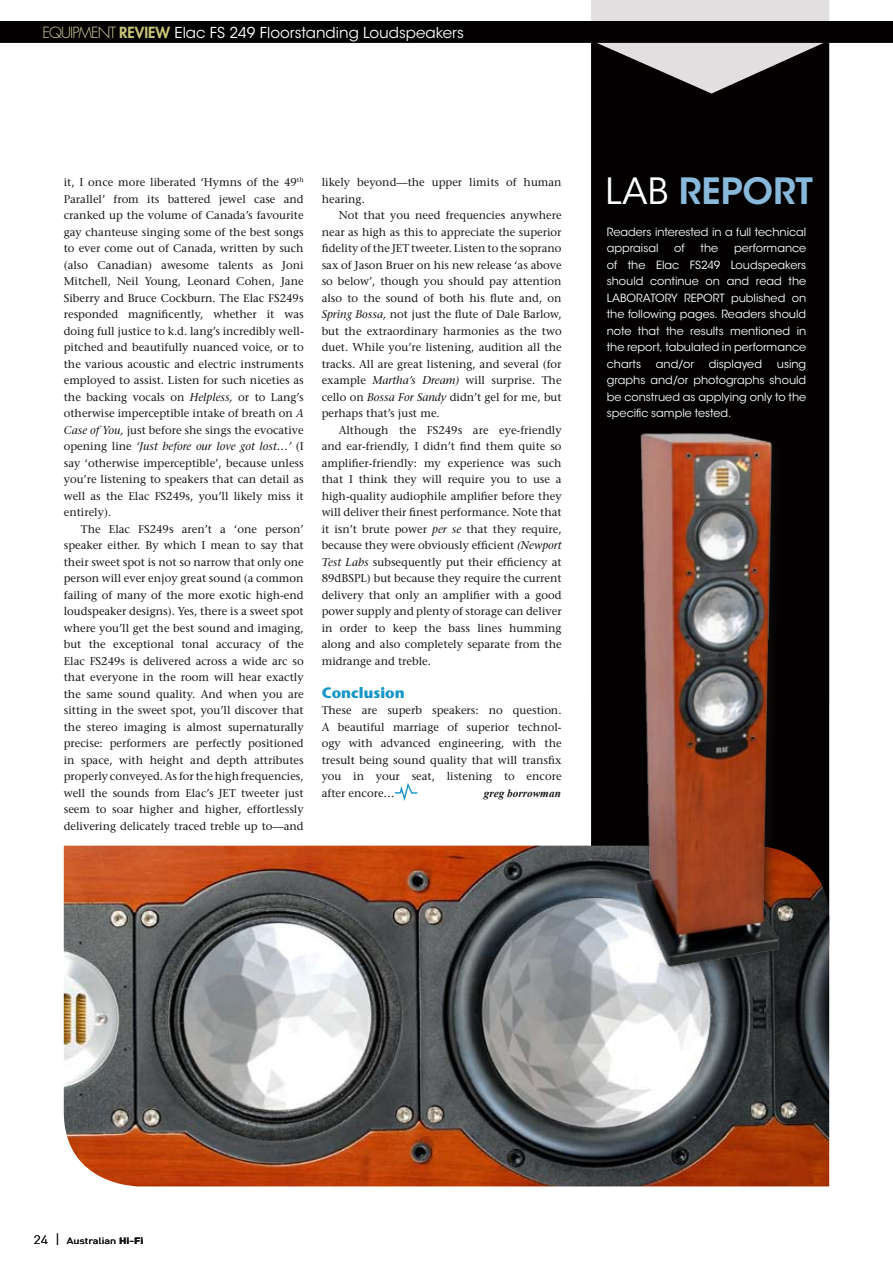
<style>
.page{position:relative;width:893px;height:1263px;background:#fff}
.page>*{position:absolute;margin:0;border:0;box-sizing:border-box;transform-origin:0 0}
.t1{font:600 36px "ITC Avant Garde Std";color:#88b9db}
.t2{font:15px "ITC Avant Garde Std";color:#fff}
.t3{font:700 15px "Stone Sans Std";color:#1596c7}
.t4{font:500 11.25px/16.5px "Stone Serif Std";color:#171715;text-align:justify}
.t5{font:11.25px/16.5px "ITC Avant Garde Std";color:#fff;text-align:justify}
.t6{font:italic 700 11.25px "Times New Roman";color:#171715}
.t7{font:9px "DIN Pro";color:#171715;scale:1.2 1}
.s1{font-family:"Futura Std";font-weight:300;color:#dcd9a8}
.s2{font-family:"Futura Std";font-weight:800;color:#c8c579}
.s3{font-style:italic}
.s4{font-weight:400;color:#fff}
.s5{font-weight:300;font-size:12px}
.s6{font-size:13.5px}
.s7{font-weight:700}
</style>
<div class="page">
<div style="left:591px;top:0;width:238px;height:21px;background:#e1dfdf"></div>
<div style="left:0;top:21px;width:893px;height:22px;background:#171715"></div>
<div style="left:0;top:21px;width:893px;height:21px;background:#020000"></div>
<svg style="left:394px;top:783px;width:24px;height:18px"></svg>
<svg style="left:591px;top:42px;width:238px;height:804px;background:#0d0c0b"></svg>
<img style="left:64px;top:846px;width:765px;height:340px">
<img style="left:616px;top:429px;width:186px;height:545px">
<h2 class="t2" style="left:43px;top:24px;width:423px"><span class="s1">EQUIPMENT</span> <span class="s2">REVIEW</span> Elac FS 249 Floorstanding Loudspeakers</h2>
<p class="t4" style="left:64px;top:174px;width:241px">it, I once more liberated ‘Hymns of the 49<sup>th </sup>Parallel’ from its battered jewel case and cranked up the volume of Canada’s favourite gay chanteuse singing some of the best songs to ever come out of Canada, written by such (also Canadian) awesome talents as Joni Mitchell, Neil Young, Leonard Cohen, Jane Siberry and Bruce Cockburn. The Elac FS249s responded magnificently, whether it was doing full justice to k.d. lang’s incredibly well&shy;pitched and beautifully nuanced voice, or to the various acoustic and electric instruments employed to assist. Listen for such niceties as the backing vocals on <span class="s3">Helpless,</span> or to Lang’s otherwise imperceptible intake of breath on <span class="s3">A Case of You,</span> just before she sings the evocative opening line <span class="s3">‘Just before our love got lost…’</span> (I say ‘otherwise imperceptible’, because unless you’re listening to speakers that can detail as well as the Elac FS249s, you’ll likely miss it entirely).</p>
<p class="t4" style="left:64px;top:520px;width:241px;text-indent:17px">The Elac FS249s aren’t a ‘one person’ speaker either. By which I mean to say that their sweet spot is not so narrow that only one person will ever enjoy great sound (a common failing of many of the more exotic high-end loudspeaker designs). Yes, there is a sweet spot where you’ll get the best sound and imaging, but the exceptional tonal accuracy of the Elac FS249s is delivered across a wide arc so that everyone in the room will hear exactly the same sound quality. And when you are sitting in the sweet spot, you’ll discover that the stereo imaging is almost supernaturally precise: performers are perfectly positioned in space, with height and depth attributes properly conveyed. As for the high frequencies, well the sounds from Elac’s JET tweeter just seem to soar higher and higher, effortlessly delivering delicately traced treble up to—and</p>
<p class="t4" style="left:322px;top:174px;width:241px">likely beyond—the upper limits of human hearing.</p>
<p class="t4" style="left:322px;top:207px;width:241px;text-indent:17px">Not that you need frequencies anywhere near as high as this to appreciate the superior fidelity of the JET tweeter. Listen to the soprano sax of Jason Bruer on his new release ‘as above so below’, though you should pay attention also to the sound of both his flute and, on <span class="s3">Spring Bossa,</span> not just the flute of Dale Barlow, but the extraordinary harmonies as the two duet. While you’re listening, audition all the tracks. All are great listening, and several (for example <span class="s3">Martha’s Dream)</span> will surprise. The cello on <span class="s3">Bossa For Sandy</span> didn’t gel for me, but perhaps that’s just me.</p>
<p class="t4" style="left:322px;top:421px;width:241px;text-indent:17px">Although the FS249s are eye-friendly and ear-friendly, I didn’t find them quite so amplifier-friendly: my experience was such that I think they will require you to use a high-quality audiophile amplifier before they will deliver their finest performance. Note that it isn’t brute power <span class="s3">per se</span> that they require, because they were obviously efficient <span class="s3">(Newport Test Labs</span> subsequently put their efficiency at 89dBSPL) but because they require the current delivery that only an amplifier with a good power supply and plenty of storage can deliver in order to keep the bass lines humming along and also completely separate from the midrange and treble.</p>
<h2 class="t3" style="left:322px;top:683px;width:84px">Conclusion</h2>
<p class="t4" style="left:322px;top:702px;width:241px">These are superb speakers: no question.<br>A beautiful marriage of superior technol&shy;ogy with advanced engineering, with the tresult being sound quality that will transfix you in your seat, listening to encore after encore…</p>
<p class="t6" style="left:484px;top:785px;width:79px">greg borrowman</p>
<h1 class="t1" style="left:606px;top:168px;width:209px"><span class="s4">LAB</span> REPORT</h1>
<p class="t5" style="left:607px;top:223px;width:201px">Readers interested in a full technical appraisal</p>
<p class="t5" style="left:607px;top:240px;width:201px;text-indent:127px">performance of the Elac FS249 Loudspeakers should continue on and read the LABORATORY REPORT published on the following pages. Readers should note that the results mentioned in the report, tabulated in performance charts</p>
<p class="t5" style="left:674px;top:240px;width:12px">of</p>
<p class="t5" style="left:700px;top:240px;width:19px">the</p>
<p class="t5" style="left:607px;top:355px;width:201px;text-indent:170px">using graphs and/or photographs should be construed as applying only to the specific sample tested.</p>
<p class="t5" style="left:656px;top:355px;width:40px">and/or</p>
<p class="t5" style="left:709px;top:355px;width:55px">displayed</p>
<p class="t7" style="left:33px;top:1234px;width:93px"><span class="s5">24</span> <span class="s6">|</span> Australian <span class="s7">Hi-Fi</span></p>
</div>
